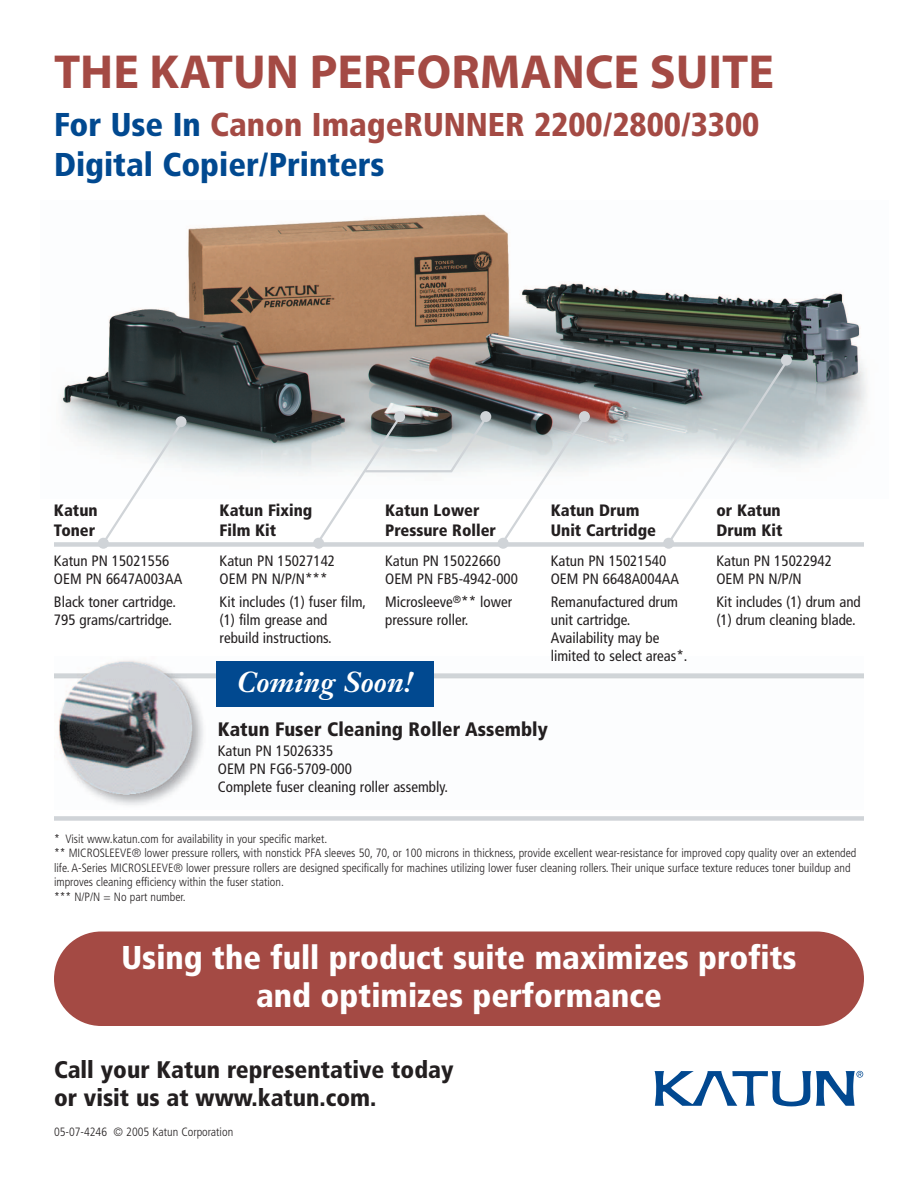
<style>
.page{position:relative;width:918px;height:1188px;background:#fff}
.page>*{position:absolute;margin:0;border:0;box-sizing:border-box;transform-origin:0 0}
.t1{font:700 48px "Myriad";color:#a44a44}
.t2{font:900 condensed 33px/37.5px "Frutiger";color:#fff;text-align:center}
.t3{font:900 condensed 33px/39.6px "Frutiger";color:#014990}
.t4{font:italic 700 28.5px "Janson Text";color:#fff}
.t5{font:900 condensed 24px/28.8px "Frutiger";color:#231f20}
.t6{font:900 condensed 19.5px "Frutiger";color:#231f20}
.t7{font:900 condensed 16.5px/19.8px "Frutiger";color:#231f20}
.t8{font:condensed 15px/18px "Frutiger";color:#231f20}
.t9{font:300 condensed 12px/14.4px "Frutiger";color:#231f20}
.s1{color:#a44a44}
</style>
<div class="page">
<div style="left:54px;top:932px;width:810px;height:94px;background:#a44a44;border-radius:47px"></div>
<svg style="left:655px;top:1071px;width:208px;height:35px"></svg>
<img style="left:54px;top:660px;width:810px;height:145px">
<div style="left:54px;top:816px;width:810px;height:5px;background:#d0d4d8"></div>
<div style="left:216px;top:662px;width:218px;height:45px;background:#014990"></div>
<img style="left:60px;top:214px;width:807px;height:260px">
<div style="left:54px;top:542px;width:810px;height:5px;background:#d0d4d8"></div>
<svg style="left:499px;top:413px;width:89px;height:134px"></svg>
<svg style="left:448px;top:413px;width:42px;height:61px;background:#cad0d2"></svg>
<svg style="left:665px;top:359px;width:124px;height:188px"></svg>
<svg style="left:314px;top:409px;width:92px;height:138px"></svg>
<svg style="left:100px;top:416px;width:87px;height:131px"></svg>
<div style="left:176px;top:416px;width:11px;height:11px;background:#d0d4d8;border-radius:50%"></div>
<div style="left:98px;top:538px;width:11px;height:11px;background:#d0d4d8;border-radius:50%"></div>
<div style="left:313px;top:538px;width:11px;height:11px;background:#d0d4d8;border-radius:50%"></div>
<div style="left:498px;top:538px;width:11px;height:11px;background:#d0d4d8;border-radius:50%"></div>
<div style="left:663px;top:538px;width:11px;height:11px;background:#d0d4d8;border-radius:50%"></div>
<div style="left:394px;top:411px;width:11px;height:11px;background:#d0d4d8;border-radius:50%"></div>
<div style="left:579px;top:411px;width:11px;height:11px;background:#d0d4d8;border-radius:50%"></div>
<div style="left:480px;top:411px;width:11px;height:11px;background:#d0d4d8;border-radius:50%"></div>
<div style="left:781px;top:355px;width:11px;height:11px;background:#d0d4d8;border-radius:50%"></div>
<hr style="left:365px;top:470px;width:87px;height:2px;background:#d0d4d8">
<h1 class="t1" style="left:54px;top:54px;width:722px">THE KATUN PERFORMANCE SUITE</h1>
<h2 class="t3" style="left:54px;top:108px;width:707px">For Use In <span class="s1">Canon ImageRUNNER 2200/2800/3300<br></span>Digital Copier/Printers</h2>
<h3 class="t7" style="left:54px;top:502px;width:45px">Katun<br>Toner</h3>
<p class="t8" style="left:54px;top:553px;width:130px">Katun PN 15021556<br>OEM PN 6647A003AA</p>
<p class="t8" style="left:54px;top:594px;width:124px">Black toner cartridge.<br>795 grams/cartridge.</p>
<h3 class="t7" style="left:220px;top:502px;width:94px">Katun Fixing<br>Film Kit</h3>
<p class="t8" style="left:220px;top:553px;width:117px">Katun PN 15027142<br>OEM PN N/P/N***</p>
<p class="t8" style="left:220px;top:594px;width:148px">Kit includes (1) fuser film, (1) film grease and rebuild instructions.</p>
<h3 class="t7" style="left:385px;top:502px;width:112px">Katun Lower<br>Pressure Roller</h3>
<p class="t8" style="left:385px;top:553px;width:134px">Katun PN 15022660<br>OEM PN FB5-4942-000</p>
<p class="t8" style="left:385px;top:594px;width:129px">Microsleeve<sup>®</sup>** lower pressure roller.</p>
<h3 class="t4" style="left:237px;top:671px;width:178px">Coming Soon!</h3>
<h3 class="t7" style="left:551px;top:502px;width:107px">Katun Drum<br>Unit Cartridge</h3>
<p class="t8" style="left:551px;top:553px;width:130px">Katun PN 15021540<br>OEM PN 6648A004AA</p>
<p class="t8" style="left:551px;top:594px;width:138px">Remanufactured drum unit cartridge.<br>Availability may be limited to select areas*.</p>
<h3 class="t6" style="left:218px;top:721px;width:331px">Katun Fuser Cleaning Roller Assembly</h3>
<p class="t8" style="left:218px;top:743px;width:232px">Katun PN 15026335<br>OEM PN FG6-5709-000<br>Complete fuser cleaning roller assembly.</p>
<h3 class="t7" style="left:716px;top:502px;width:68px">or Katun<br>Drum Kit</h3>
<p class="t8" style="left:716px;top:553px;width:117px">Katun PN 15022942<br>OEM PN N/P/N</p>
<p class="t8" style="left:716px;top:594px;width:146px">Kit includes (1) drum and (1) drum cleaning blade.</p>
<p class="t9" style="left:54px;top:833px;width:804px">* Visit www.katun.com for availability in your specific market.<br>** MICROSLEEVE® lower pressure rollers, with nonstick PFA sleeves 50, 70, or 100 microns in thickness, provide excellent wear-resistance for improved copy quality over an extended life. A-Series MICROSLEEVE® lower pressure rollers are designed specifically for machines utilizing lower fuser cleaning rollers. Their unique surface texture reduces toner buildup and improves cleaning efficiency within the fuser station.<br>*** N/P/N = No part number.</p>
<h2 class="t2" style="left:122px;top:942px;width:677px">Using the full product suite maximizes profits and optimizes performance</h2>
<h3 class="t5" style="left:54px;top:1057px;width:401px">Call your Katun representative today or visit us at www.katun.com.</h3>
<p class="t9" style="left:54px;top:1126px;width:181px">05-07-4246 © 2005 Katun Corporation</p>
</div>
